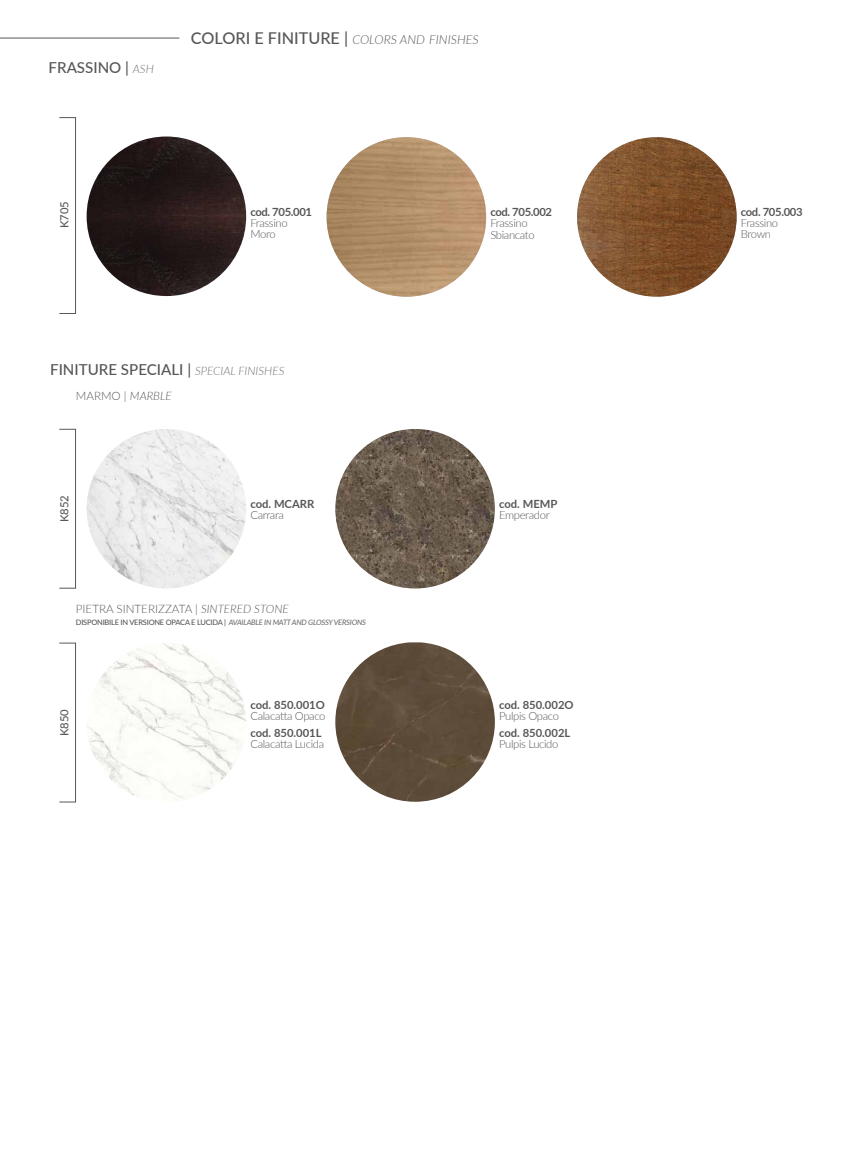
<style>
.page{position:relative;width:851px;height:1170px;background:#fff}
.page>*{position:absolute;margin:0;border:0;box-sizing:border-box;transform-origin:0 0}
.t1{font:500 15.12px "Lato";color:#575756}
.t2{font:italic 300 12.5px "Lato";color:#575756}
.t3{font:300 11.62px "Lato";color:#575756}
.t4{font:300 11.25px/11.2px "Lato";letter-spacing:-.03em;color:#575756}
.t5{font:700 11.25px "Lato";color:#575756}
.t6{font:700 11.25px "Lato";letter-spacing:-.03em;color:#575756}
.t7{font:500 11.25px "Lato";color:#575756}
.t8{font:500 7.5px "Lato";letter-spacing:-.03em;color:#575756}
.s1{font-weight:300;font-style:italic;font-size:11.62px;color:#706f6f}
.s2{font-weight:500;font-style:normal;font-size:16.25px}
.s3{font-weight:300;font-style:italic;font-size:11.62px;color:#71706f}
.s4{font-style:italic}
.s5{font-style:italic;color:#706f6f}
</style>
<div class="page">
<img style="left:87px;top:136px;width:159px;height:160px;border-radius:80px">
<img style="left:326px;top:137px;width:160px;height:160px;border-radius:80px">
<img style="left:577px;top:137px;width:159px;height:160px;border-radius:80px">
<div style="left:59px;top:117px;width:17px;height:197px;border:1px solid #575756"></div>
<hr style="left:0;top:38px;width:179px;height:1px;background:#575756">
<div style="left:59px;top:429px;width:17px;height:159px;border:1px solid #575756"></div>
<img style="left:87px;top:429px;width:159px;height:159px;border-radius:80px">
<img style="left:335px;top:429px;width:160px;height:159px;border-radius:80px">
<div style="left:59px;top:642px;width:17px;height:160px;border:1px solid #575756"></div>
<img style="left:87px;top:642px;width:159px;height:160px;border-radius:80px">
<img style="left:335px;top:642px;width:160px;height:159px;border-radius:78px">
<h1 class="t1" style="left:49px;top:57px;width:107px">FRASSINO | <span class="s1">ASH</span></h1>
<p class="t2" style="left:191px;top:31px;width:289px"><span class="s2">COLORI E FINITURE |</span> COLORS AND FINISHES</p>
<p class="t7" style="left:56px;top:228px;width:29px;rotate:-90deg">K705</p>
<p class="t6" style="left:250px;top:203px;width:63px">cod. 705.001</p>
<p class="t4" style="left:250px;top:217px;width:39px">Frassino<br>Moro</p>
<h1 class="t1" style="left:50px;top:359px;width:236px">FINITURE SPECIALI | <span class="s3">SPECIAL FINISHES</span></h1>
<p class="t3" style="left:76px;top:387px;width:97px">MARMO | <span class="s4">MARBLE</span></p>
<p class="t7" style="left:56px;top:522px;width:29px;rotate:-90deg">K852</p>
<p class="t5" style="left:250px;top:495px;width:65px">cod. MCARR</p>
<p class="t4" style="left:250px;top:509px;width:35px">Carrara</p>
<p class="t3" style="left:76px;top:601px;width:214px">PIETRA SINTERIZZATA | <span class="s4">SINTERED STONE</span></p>
<p class="t8" style="left:76px;top:617px;width:291px">DISPONIBILE IN VERSIONE OPACA E LUCIDA | <span class="s5">AVAILABLE IN MATT AND GLOSSY VERSIONS</span></p>
<p class="t7" style="left:56px;top:736px;width:29px;rotate:-90deg">K850</p>
<p class="t5" style="left:250px;top:696px;width:76px">cod. 850.001O</p>
<p class="t4" style="left:250px;top:710px;width:77px">Calacatta Opaco</p>
<p class="t5" style="left:250px;top:724px;width:73px">cod. 850.001L</p>
<p class="t4" style="left:250px;top:737px;width:75px">Calacatta Lucida</p>
<p class="t6" style="left:490px;top:204px;width:63px">cod. 705.002</p>
<p class="t4" style="left:490px;top:217px;width:46px">Frassino<br>Sbiancato</p>
<p class="t5" style="left:499px;top:495px;width:60px">cod. MEMP</p>
<p class="t4" style="left:499px;top:509px;width:52px">Emperador</p>
<p class="t5" style="left:499px;top:696px;width:76px">cod. 850.002O</p>
<p class="t4" style="left:499px;top:710px;width:61px">Pulpis Opaco</p>
<p class="t5" style="left:499px;top:724px;width:73px">cod. 850.002L</p>
<p class="t4" style="left:499px;top:737px;width:61px">Pulpis Lucido</p>
<p class="t6" style="left:740px;top:203px;width:63px">cod. 705.003</p>
<p class="t4" style="left:740px;top:217px;width:39px">Frassino<br>Brown</p>
</div>
